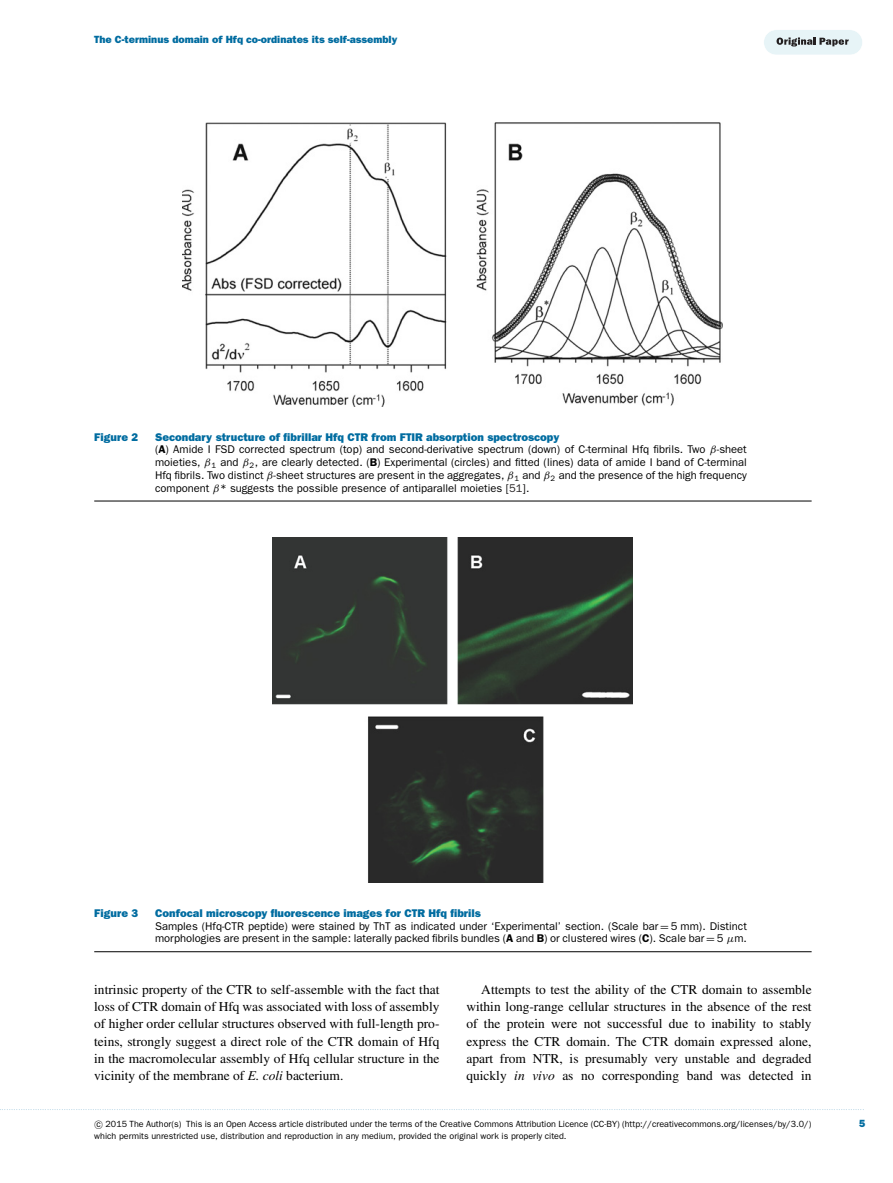
<style>
.page{position:relative;width:893px;height:1183px;background:#fff}
.page>*{position:absolute;margin:0;border:0;box-sizing:border-box;transform-origin:0 0}
.t1{font:13.5px/17.2px "Times";color:#000;text-align:justify}
.t2{font:11.25px/12.8px "Franklin Gothic";color:#000}
.t3{font:800 11.25px "Franklin Gothic";color:#006ca0}
.t4{font:800 10.5px "Franklin Gothic";color:#006ca0}
.t5{font:9px/12px "Franklin Gothic";color:#000}
.s1{font-weight:800;color:#006ca0}
.s2{font-weight:600}
.s3{font-family:"RMTMI"}
.s4{color:#231f20}
.s5{font-family:"MTSY"}
.s6{font-style:italic}
.s7{font-family:"CMSY10"}
</style>
<div class="page">
<div style="left:764px;top:30px;width:98px;height:25px;background:#e7f4f7;border-radius:12px"></div>
<div style="left:763px;top:30px;width:100px;height:25px;border:1px solid #fff;border-radius:13px"></div>
<svg style="left:776px;top:37px;width:73px;height:9px"></svg>
<img style="left:183px;top:122px;width:540px;height:284px">
<hr style="left:94px;top:500px;width:718px;height:1px;background:#000">
<img style="left:273px;top:537px;width:360px;height:345px">
<hr style="left:94px;top:951px;width:718px;height:1px;background:#000">
<p class="t4" style="left:94px;top:36px;width:305px">The C-terminus domain of Hfq co-ordinates its self-assembly</p>
<p class="t3" style="left:94px;top:433px;width:45px">Figure 2</p>
<p class="t2" style="left:155px;top:431px;width:593px"><span class="s1">Secondary structure of fibrillar Hfq CTR from FTIR absorption spectroscopy<br></span>(<span class="s2">A</span>) Amide I FSD corrected spectrum (top) and second-derivative spectrum (down) of C-terminal Hfq fibrils. Two <span class="s3">β</span>-sheet moieties, <span class="s3">β</span><sub>1</sub> and <span class="s3">β</span><sub>2</sub>, are clearly detected. (<span class="s2">B</span>) Experimental (circles) and fitted (lines) data of amide I band of C-terminal Hfq fibrils. Two distinct <span class="s3">β</span>-sheet structures are present in the aggregates, <span class="s3">β</span><sub>1</sub> and <span class="s3">β</span><sub>2</sub> and the presence of the high frequency component <span class="s3">β</span>* suggests the possible presence of antiparallel moieties [<span class="s4">51</span>].</p>
<p class="t3" style="left:94px;top:908px;width:45px">Figure 3</p>
<p class="t2" style="left:155px;top:907px;width:593px"><span class="s1">Confocal microscopy fluorescence images for CTR Hfq fibrils<br></span>Samples (Hfq-CTR peptide) were stained by ThT as indicated under ‘Experimental’ section. (Scale bar <span class="s5">=</span> 5 mm). Distinct morphologies are present in the sample: laterally packed fibrils bundles (<span class="s2">A</span> and <span class="s2">B</span>) or clustered wires (<span class="s2">C</span>). Scale bar <span class="s5">=</span> 5 <span class="s3">μ</span>m.</p>
<p class="t1" style="left:94px;top:981px;width:347px">intrinsic property of the CTR to self-assemble with the fact that loss of CTR domain of Hfq was associated with loss of assembly of higher order cellular structures observed with full-length pro&shy;teins, strongly suggest a direct role of the CTR domain of Hfq in the macromolecular assembly of Hfq cellular structure in the vicinity of the membrane of <span class="s6">E. coli</span> bacterium.</p>
<p class="t1" style="left:466px;top:981px;width:347px;text-indent:15px">Attempts to test the ability of the CTR domain to assemble within long-range cellular structures in the absence of the rest of the protein were not successful due to inability to stably express the CTR domain. The CTR domain expressed alone, apart from NTR, is presumably very unstable and degraded quickly <span class="s6">in vivo</span> as no corresponding band was detected in</p>
<p class="t5" style="left:94px;top:1118px;width:719px"><span class="s7">-</span>c 2015 The Author(s) This is an Open Access article distributed under the terms of the Creative Commons Attribution Licence (CC-BY) (http://creativecommons.org/licenses/by/3.0/) which permits unrestricted use, distribution and reproduction in any medium, provided the original work is properly cited.</p>
<p class="t4" style="left:859px;top:1119px;width:8px">5</p>
</div>
